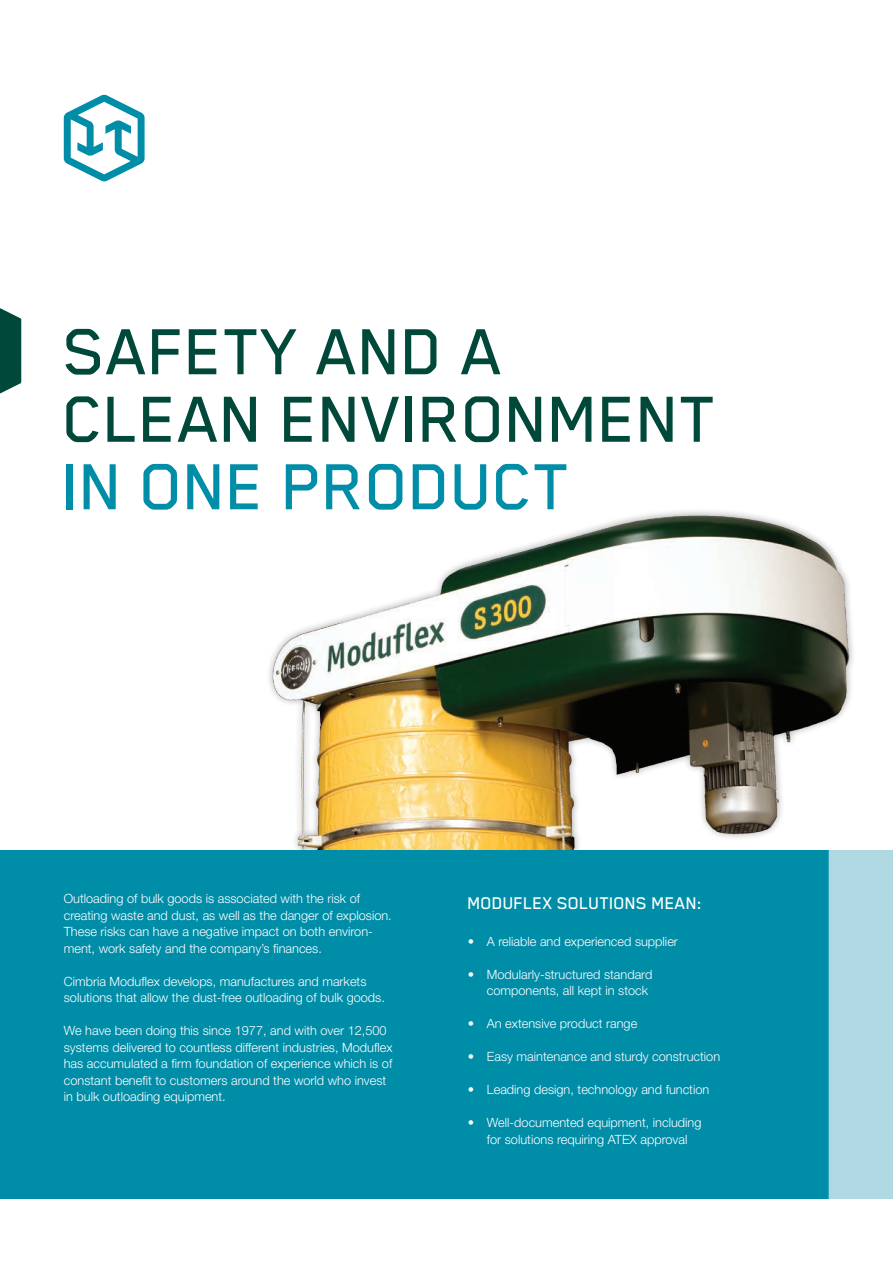
<style>
.page{position:relative;width:893px;height:1263px;background:#fff}
.page>*{position:absolute;margin:0;border:0;box-sizing:border-box;transform-origin:0 0}
.CB_Head_50_45{font:500 75px/67.5px "Blender";color:#004839}
.CB_Head_13_13{font:500 19.5px "Blender";color:#fff}
.CB_Text_8_5_11{font:300 12.75px/16.5px "Helvetica Neue";color:#fff}
.s1{color:#008da8}
</style>
<div class="page">
<img style="left:269px;top:511px;width:584px;height:339px">
<svg style="left:64px;top:95px;width:81px;height:86px"></svg>
<svg style="left:0;top:308px;width:21px;height:85px"></svg>
<div style="left:0;top:850px;width:829px;height:349px;background:#008da8"></div>
<div style="left:827px;top:848px;width:66px;height:353px;background:#fff;opacity:.4"></div>
<div style="left:829px;top:850px;width:64px;height:349px;background:#b0d8e3"></div>
<p class="CB_Head_50_45" style="left:64px;top:316px;width:656px">SAFETY AND A<br>CLEAN ENVIRONMENT<br><span class="s1">IN ONE PRODUCT</span></p>
<p class="CB_Text_8_5_11" style="left:64px;top:890px;width:330px">Outloading of bulk goods is associated with the risk of creating waste and dust, as well as the danger of explosion.<br>These risks can have a negative impact on both environ&shy;ment, work safety and the company’s finances.</p>
<p class="CB_Text_8_5_11" style="left:64px;top:972px;width:323px">Cimbria Moduflex develops, manufactures and markets solutions that allow the dust-free outloading of bulk goods.</p>
<p class="CB_Text_8_5_11" style="left:64px;top:1022px;width:330px">We have been doing this since 1977, and with over 12,500 systems delivered to countless different industries, Moduflex has accumulated a firm foundation of experience which is of constant benefit to customers around the world who invest in bulk outloading equipment.</p>
<p class="CB_Head_13_13" style="left:468px;top:892px;width:236px">MODUFLEX SOLUTIONS MEAN:</p>
<p class="CB_Text_8_5_11" style="left:468px;top:933px;width:212px">• A reliable and experienced supplier</p>
<p class="CB_Text_8_5_11" style="left:487px;top:966px;width:167px;text-indent:-19px">• Modularly-structured standard components, all kept in stock</p>
<p class="CB_Text_8_5_11" style="left:468px;top:1015px;width:171px">• An extensive product range</p>
<p class="CB_Text_8_5_11" style="left:468px;top:1048px;width:254px">• Easy maintenance and sturdy construction</p>
<p class="CB_Text_8_5_11" style="left:468px;top:1081px;width:243px">• Leading design, technology and function</p>
<p class="CB_Text_8_5_11" style="left:468px;top:1114px;width:235px;text-align:center">• Well-documented equipment, including for solutions requiring ATEX approval</p>
</div>
